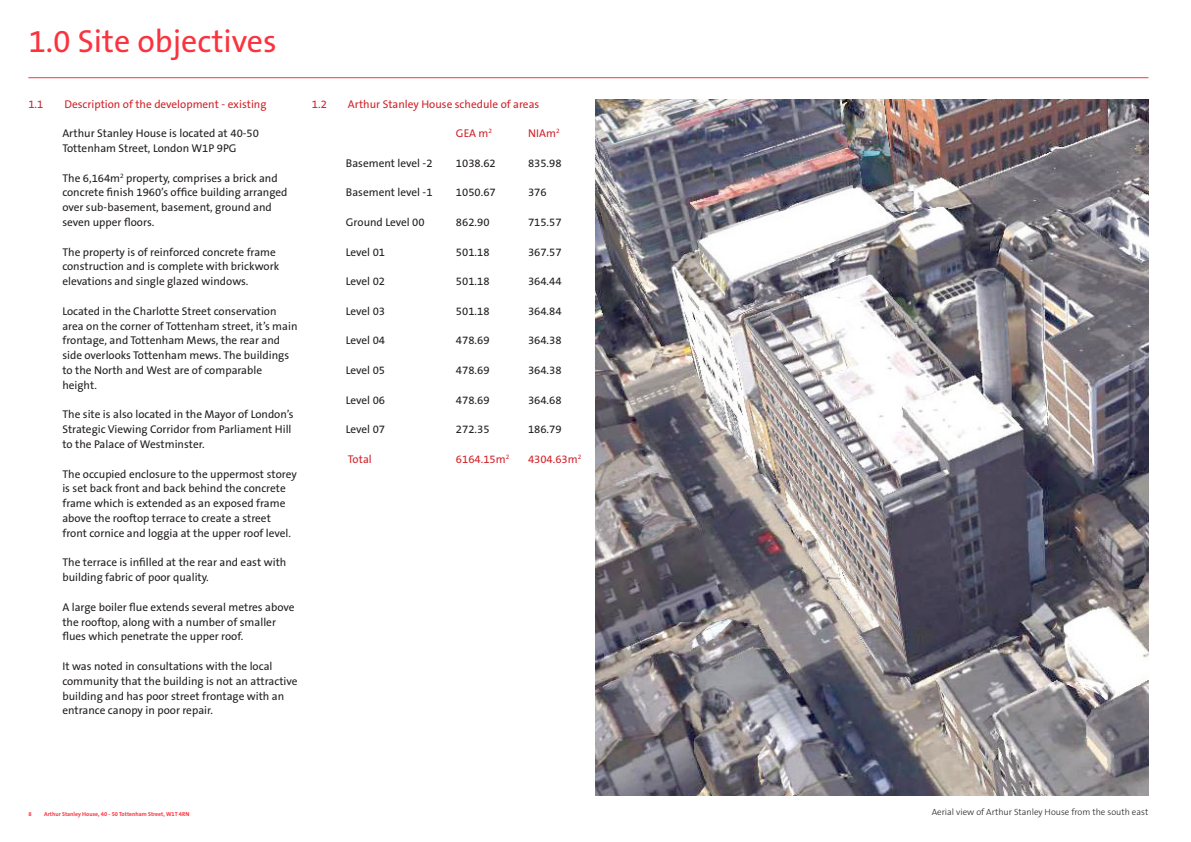
<style>
.page{position:relative;width:1191px;height:842px;background:#fff}
.page>*{position:absolute;margin:0;border:0;box-sizing:border-box;transform-origin:0 0}
.section_heading{font:32px "The Sans B5 Plain";color:#fb333e}
.maintext{font:11.3px/14.8px "The Sans B5 Plain";color:#231f20}
.maintext-2{font:11.3px "The Sans B5 Plain";color:#d1232a}
.maintext-3{font:300 9px "The Sans B3";color:#231f20}
.t1{font:700 5.8px "The Sans B7";color:#fb333e}
</style>
<div class="page">
<hr style="left:28px;top:78px;width:1120px;height:1px;background:#fb333e">
<img style="left:595px;top:99px;width:553px;height:696px">
<p class="section_heading" style="left:28px;top:24px;width:250px">1.0 Site objectives</p>
<p class="maintext-2" style="left:28px;top:98px;width:16px">1.1</p>
<p class="maintext-2" style="left:64px;top:98px;width:204px">Description of the development - existing</p>
<p class="maintext" style="left:62px;top:126px;width:198px">Arthur Stanley House is located at 40-50<br>Tottenham Street, London W1P 9PG</p>
<p class="maintext" style="left:62px;top:171px;width:227px">The 6,164m<sup>2</sup> property, comprises a brick and concrete finish 1960’s office building arranged over sub-basement, basement, ground and seven upper floors.</p>
<p class="maintext" style="left:62px;top:245px;width:218px">The property is of reinforced concrete frame construction and is complete with brickwork elevations and single glazed windows.</p>
<p class="maintext" style="left:62px;top:304px;width:237px">Located in the Charlotte Street conservation area on the corner of Tottenham street, it’s main frontage, and Tottenham Mews, the rear and side overlooks Tottenham mews. The buildings to the North and West are of comparable height.</p>
<p class="maintext" style="left:62px;top:407px;width:233px">The site is also located in the Mayor of London’s<br>Strategic Viewing Corridor from Parliament Hill to the Palace of Westminster.</p>
<p class="maintext" style="left:62px;top:467px;width:236px">The occupied enclosure to the uppermost storey is set back front and back behind the concrete frame which is extended as an exposed frame above the rooftop terrace to create a street front cornice and loggia at the upper roof level.</p>
<p class="maintext" style="left:62px;top:555px;width:225px">The terrace is infilled at the rear and east with building fabric of poor quality.</p>
<p class="maintext" style="left:62px;top:600px;width:233px">A large boiler flue extends several metres above the rooftop, along with a number of smaller flues which penetrate the upper roof.</p>
<p class="maintext" style="left:62px;top:659px;width:237px">It was noted in consultations with the local community that the building is not an attractive building and has poor street frontage with an entrance canopy in poor repair.</p>
<p class="maintext-2" style="left:312px;top:98px;width:16px">1.2</p>
<p class="maintext-2" style="left:348px;top:98px;width:193px">Arthur Stanley House schedule of areas</p>
<p class="maintext-2" style="left:456px;top:127px;width:38px">GEA m<sup>2</sup></p>
<p class="maintext-2" style="left:528px;top:127px;width:33px">NIAm<sup>2</sup></p>
<p class="maintext" style="left:346px;top:156px;width:88px">Basement level -2</p>
<p class="maintext" style="left:456px;top:156px;width:41px">1038.62</p>
<p class="maintext" style="left:528px;top:156px;width:35px">835.98</p>
<p class="maintext" style="left:346px;top:185px;width:88px">Basement level -1</p>
<p class="maintext" style="left:456px;top:185px;width:41px">1050.67</p>
<p class="maintext" style="left:528px;top:185px;width:20px">376</p>
<p class="maintext" style="left:346px;top:215px;width:80px">Ground Level 00</p>
<p class="maintext" style="left:456px;top:215px;width:35px">862.90</p>
<p class="maintext" style="left:528px;top:215px;width:35px">715.57</p>
<p class="maintext" style="left:346px;top:245px;width:41px">Level 01</p>
<p class="maintext" style="left:456px;top:245px;width:35px">501.18</p>
<p class="maintext" style="left:528px;top:245px;width:35px">367.57</p>
<p class="maintext" style="left:346px;top:274px;width:41px">Level 02</p>
<p class="maintext" style="left:456px;top:274px;width:35px">501.18</p>
<p class="maintext" style="left:528px;top:274px;width:35px">364.44</p>
<p class="maintext" style="left:346px;top:304px;width:41px">Level 03</p>
<p class="maintext" style="left:456px;top:304px;width:35px">501.18</p>
<p class="maintext" style="left:528px;top:304px;width:35px">364.84</p>
<p class="maintext" style="left:346px;top:333px;width:41px">Level 04</p>
<p class="maintext" style="left:456px;top:333px;width:35px">478.69</p>
<p class="maintext" style="left:528px;top:333px;width:35px">364.38</p>
<p class="maintext" style="left:346px;top:363px;width:41px">Level 05</p>
<p class="maintext" style="left:456px;top:363px;width:35px">478.69</p>
<p class="maintext" style="left:528px;top:363px;width:35px">364.38</p>
<p class="maintext" style="left:346px;top:393px;width:41px">Level 06</p>
<p class="maintext" style="left:456px;top:393px;width:35px">478.69</p>
<p class="maintext" style="left:528px;top:393px;width:35px">364.68</p>
<p class="maintext" style="left:346px;top:422px;width:41px">Level 07</p>
<p class="maintext" style="left:456px;top:422px;width:35px">272.35</p>
<p class="maintext" style="left:528px;top:422px;width:35px">186.79</p>
<p class="maintext-2" style="left:348px;top:453px;width:25px">Total</p>
<p class="maintext-2" style="left:456px;top:453px;width:55px">6164.15m<sup>2</sup></p>
<p class="maintext-2" style="left:528px;top:453px;width:55px">4304.63m<sup>2</sup></p>
<p class="t1" style="left:28px;top:810px;width:5px">8</p>
<p class="t1" style="left:44px;top:810px;width:147px">Arthur Stanley House, 40 - 50 Tottenham Street, W1T 4RN</p>
<p class="maintext-3" style="left:931px;top:807px;width:218px">Aerial view of Arthur Stanley House from the south east</p>
</div>
